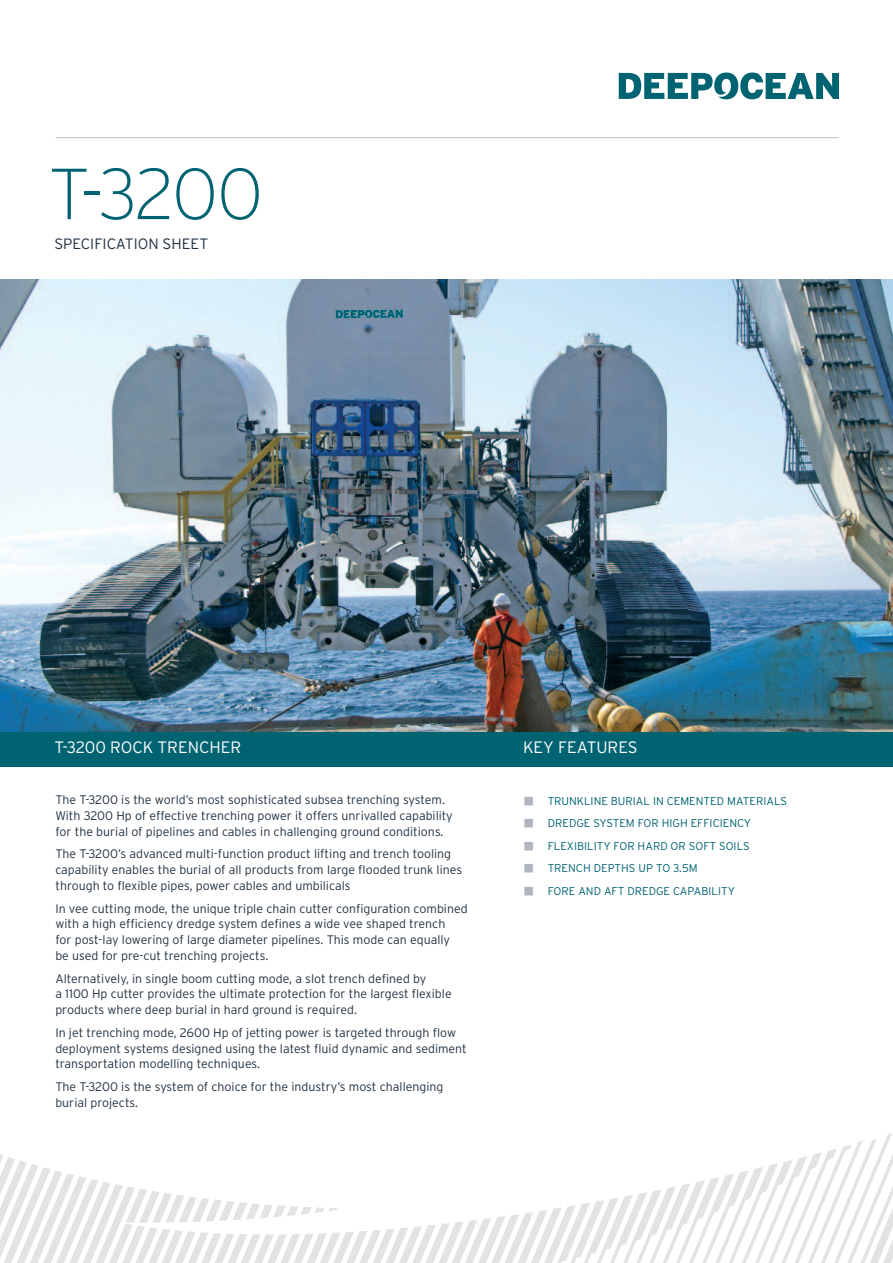
<style>
.page{position:relative;width:893px;height:1263px;background:#fff}
.page>*{position:absolute;margin:0;border:0;box-sizing:border-box;transform-origin:0 0}
.t1{font:200 72px "Interstate";color:#006372}
.t2{font:300 16.5px "Interstate";color:#fff}
.t3{font:300 15px "Interstate";color:#213242}
.t4{font:300 12.3px/15.8px "Interstate";color:#213242}
.t5{font:300 11.25px "Interstate";color:#006372}
.s1{color:#b0b5c0}
</style>
<div class="page">
<img style="left:0;top:279px;width:893px;height:452px">
<div style="left:0;top:731px;width:893px;height:35px;background:#006372"></div>
<svg style="left:619px;top:73px;width:220px;height:26px"></svg>
<hr style="left:56px;top:137px;width:783px;height:1px;background:#bcbdc0">
<svg style="left:0;top:1133px;width:893px;height:130px"></svg>
<h1 class="t1" style="left:49px;top:152px;width:216px">T-3200</h1>
<p class="t3" style="left:54px;top:236px;width:155px">SPECIFICATION SHEET</p>
<h2 class="t2" style="left:54px;top:738px;width:188px">T-3200 ROCK TRENCHER</h2>
<h2 class="t2" style="left:523px;top:738px;width:116px">KEY FEATURES</h2>
<p class="t4" style="left:55px;top:792px;width:399px">The T-3200 is the world’s most sophisticated subsea trenching system.<br>With 3200 Hp of effective trenching power it offers unrivalled capability for the burial of pipelines and cables in challenging ground conditions.</p>
<p class="t4" style="left:55px;top:846px;width:408px">The T-3200’s advanced multi-function product lifting and trench tooling capability enables the burial of all products from large flooded trunk lines through to flexible pipes, power cables and umbilicals</p>
<p class="t4" style="left:55px;top:900px;width:414px">In vee cutting mode, the unique triple chain cutter configuration combined with a high efficiency dredge system defines a wide vee shaped trench<br>for post-lay lowering of large diameter pipelines. This mode can equally<br>be used for pre-cut trenching projects.</p>
<p class="t4" style="left:55px;top:970px;width:398px">Alternatively, in single boom cutting mode, a slot trench defined by<br>a 1100 Hp cutter provides the ultimate protection for the largest flexible products where deep burial in hard ground is required.</p>
<p class="t4" style="left:55px;top:1024px;width:413px">In jet trenching mode, 2600 Hp of jetting power is targeted through flow deployment systems designed using the latest fluid dynamic and sediment transportation modelling techniques.</p>
<p class="t4" style="left:55px;top:1079px;width:390px">The T-3200 is the system of choice for the industry’s most challenging burial projects.</p>
<p class="t5" style="left:524px;top:794px;width:264px"><span class="s1">■</span> TRUNKLINE BURIAL IN CEMENTED MATERIALS</p>
<p class="t5" style="left:524px;top:817px;width:228px"><span class="s1">■</span> DREDGE SYSTEM FOR HIGH EFFICIENCY</p>
<p class="t5" style="left:524px;top:839px;width:227px"><span class="s1">■</span> FLEXIBILITY FOR HARD OR SOFT SOILS</p>
<p class="t5" style="left:524px;top:862px;width:175px"><span class="s1">■</span> TRENCH DEPTHS UP TO 3.5M</p>
<p class="t5" style="left:524px;top:884px;width:212px"><span class="s1">■</span> FORE AND AFT DREDGE CAPABILITY</p>
</div>
